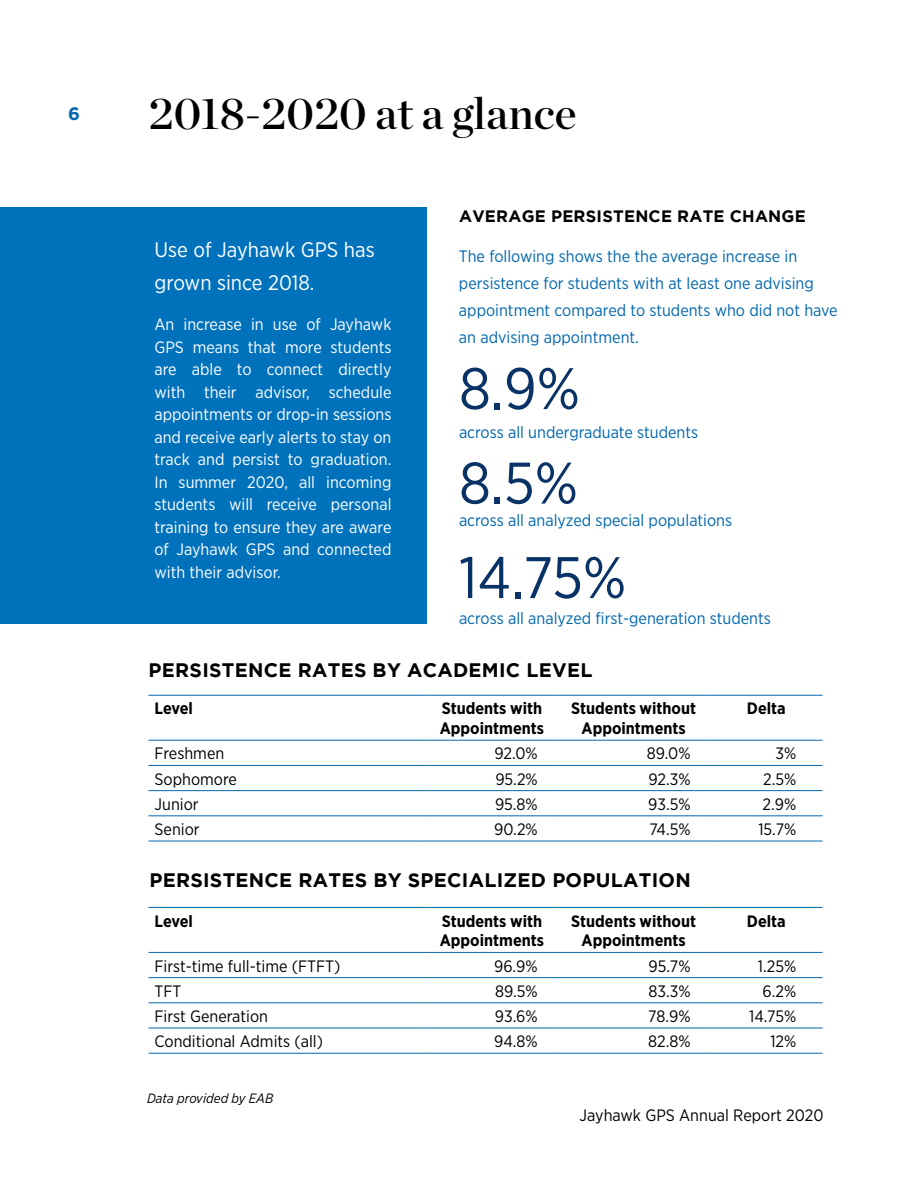
<style>
.page{position:relative;width:918px;height:1188px;background:#fff}
.page>*{position:absolute;margin:0;border:0;box-sizing:border-box;transform-origin:0 0}
.t1{font:58.5px "Gotham Narrow";color:#093266}
.t2{font:45px "Chronicle Display Semi";color:#000}
.t3{font:21px/33px "Gotham Narrow";color:#fff}
.t4{font:700 19.5px "Gotham";letter-spacing:.015em;color:#000}
.t5{font:700 18px "Gotham";color:#0067ae}
.t6{font:16.5px/22.5px "Gotham Narrow";color:#fff;text-align:justify}
.t7{font:16.5px/27px "Gotham Narrow";color:#0067ae}
.t8{font:16.5px "Gotham Narrow";color:#000}
.t9{font:700 16.5px "Gotham Narrow";color:#000}
.t10{font:700 16.5px "Gotham";letter-spacing:.015em;color:#000}
.t11{font:italic 13.5px "Gotham Narrow";color:#000}
</style>
<div class="page">
<div style="left:0;top:207px;width:427px;height:417px;background:#0072bc"></div>
<hr style="left:149px;top:1053px;width:278px;height:1px;background:#0067ae">
<hr style="left:427px;top:1053px;width:130px;height:1px;background:#0067ae">
<hr style="left:557px;top:1053px;width:153px;height:1px;background:#0067ae">
<hr style="left:710px;top:1053px;width:113px;height:1px;background:#0067ae">
<hr style="left:149px;top:1028px;width:278px;height:1px;background:#0067ae">
<hr style="left:427px;top:1028px;width:130px;height:1px;background:#0067ae">
<hr style="left:557px;top:1028px;width:153px;height:1px;background:#0067ae">
<hr style="left:710px;top:1028px;width:113px;height:1px;background:#0067ae">
<hr style="left:149px;top:1002px;width:278px;height:1px;background:#0067ae">
<hr style="left:427px;top:1002px;width:130px;height:1px;background:#0067ae">
<hr style="left:557px;top:1002px;width:153px;height:1px;background:#0067ae">
<hr style="left:710px;top:1002px;width:113px;height:1px;background:#0067ae">
<hr style="left:149px;top:977px;width:278px;height:1px;background:#0067ae">
<hr style="left:427px;top:977px;width:130px;height:1px;background:#0067ae">
<hr style="left:557px;top:977px;width:153px;height:1px;background:#0067ae">
<hr style="left:710px;top:977px;width:113px;height:1px;background:#0067ae">
<hr style="left:149px;top:952px;width:278px;height:1px;background:#0067ae">
<hr style="left:427px;top:952px;width:130px;height:1px;background:#0067ae">
<hr style="left:557px;top:952px;width:153px;height:1px;background:#0067ae">
<hr style="left:710px;top:952px;width:113px;height:1px;background:#0067ae">
<hr style="left:149px;top:907px;width:278px;height:1px;background:#0067ae">
<hr style="left:427px;top:907px;width:130px;height:1px;background:#0067ae">
<hr style="left:557px;top:907px;width:153px;height:1px;background:#0067ae">
<hr style="left:710px;top:907px;width:113px;height:1px;background:#0067ae">
<hr style="left:149px;top:841px;width:278px;height:1px;background:#0067ae">
<hr style="left:427px;top:841px;width:130px;height:1px;background:#0067ae">
<hr style="left:557px;top:841px;width:153px;height:1px;background:#0067ae">
<hr style="left:710px;top:841px;width:113px;height:1px;background:#0067ae">
<hr style="left:149px;top:815px;width:278px;height:1px;background:#0067ae">
<hr style="left:427px;top:815px;width:130px;height:1px;background:#0067ae">
<hr style="left:557px;top:815px;width:153px;height:1px;background:#0067ae">
<hr style="left:710px;top:815px;width:113px;height:1px;background:#0067ae">
<hr style="left:149px;top:790px;width:278px;height:1px;background:#0067ae">
<hr style="left:427px;top:790px;width:130px;height:1px;background:#0067ae">
<hr style="left:557px;top:790px;width:153px;height:1px;background:#0067ae">
<hr style="left:710px;top:790px;width:113px;height:1px;background:#0067ae">
<hr style="left:149px;top:765px;width:278px;height:1px;background:#0067ae">
<hr style="left:427px;top:765px;width:130px;height:1px;background:#0067ae">
<hr style="left:557px;top:765px;width:153px;height:1px;background:#0067ae">
<hr style="left:710px;top:765px;width:113px;height:1px;background:#0067ae">
<hr style="left:149px;top:740px;width:278px;height:1px;background:#0067ae">
<hr style="left:427px;top:740px;width:130px;height:1px;background:#0067ae">
<hr style="left:557px;top:740px;width:153px;height:1px;background:#0067ae">
<hr style="left:710px;top:740px;width:113px;height:1px;background:#0067ae">
<hr style="left:149px;top:695px;width:278px;height:1px;background:#0067ae">
<hr style="left:427px;top:695px;width:130px;height:1px;background:#0067ae">
<hr style="left:557px;top:695px;width:153px;height:1px;background:#0067ae">
<hr style="left:710px;top:695px;width:113px;height:1px;background:#0067ae">
<p class="t5" style="left:68px;top:103px;width:13px">6</p>
<h2 class="t2" style="left:149px;top:78px;width:430px">2018-2020 at a glance</h2>
<h3 class="t10" style="left:459px;top:206px;width:348px">AVERAGE PERSISTENCE RATE CHANGE</h3>
<p class="t7" style="left:459px;top:243px;width:380px">The following shows the the average increase in persistence for students with at least one advising appointment compared to students who did not have an advising appointment.</p>
<p class="t1" style="left:459px;top:352px;width:122px">8.9%</p>
<p class="t7" style="left:459px;top:418px;width:241px">across all undergraduate students</p>
<p class="t1" style="left:459px;top:447px;width:120px">8.5%</p>
<p class="t7" style="left:459px;top:506px;width:275px">across all analyzed special populations</p>
<p class="t1" style="left:459px;top:541px;width:169px">14.75%</p>
<p class="t7" style="left:459px;top:604px;width:313px">across all analyzed frst-generation students</p>
<h3 class="t4" style="left:149px;top:659px;width:445px">PERSISTENCE RATES BY ACADEMIC LEVEL</h3>
<h4 class="t9" style="left:155px;top:698px;width:40px">Level</h4>
<h4 class="t9" style="left:442px;top:698px;width:102px">Students with</h4>
<h4 class="t9" style="left:571px;top:698px;width:126px">Students without</h4>
<h4 class="t9" style="left:747px;top:698px;width:40px">Delta</h4>
<h4 class="t9" style="left:440px;top:718px;width:106px">Appointments</h4>
<h4 class="t9" style="left:582px;top:718px;width:106px">Appointments</h4>
<p class="t8" style="left:155px;top:743px;width:71px">Freshmen</p>
<p class="t8" style="left:494px;top:743px;width:45px">92.0%</p>
<p class="t8" style="left:647px;top:743px;width:45px">89.0%</p>
<p class="t8" style="left:776px;top:743px;width:22px">3%</p>
<p class="t8" style="left:155px;top:769px;width:84px">Sophomore</p>
<p class="t8" style="left:495px;top:769px;width:44px">95.2%</p>
<p class="t8" style="left:648px;top:769px;width:44px">92.3%</p>
<p class="t8" style="left:763px;top:769px;width:35px">2.5%</p>
<p class="t8" style="left:155px;top:794px;width:46px">Junior</p>
<p class="t8" style="left:495px;top:794px;width:44px">95.8%</p>
<p class="t8" style="left:648px;top:794px;width:44px">93.5%</p>
<p class="t8" style="left:763px;top:794px;width:35px">2.9%</p>
<p class="t8" style="left:155px;top:819px;width:47px">Senior</p>
<p class="t8" style="left:494px;top:819px;width:45px">90.2%</p>
<p class="t8" style="left:649px;top:819px;width:43px">74.5%</p>
<p class="t8" style="left:758px;top:819px;width:39px">15.7%</p>
<h3 class="t4" style="left:149px;top:869px;width:543px">PERSISTENCE RATES BY SPECIALIZED POPULATION</h3>
<h4 class="t9" style="left:155px;top:910px;width:40px">Level</h4>
<h4 class="t9" style="left:442px;top:910px;width:102px">Students with</h4>
<h4 class="t9" style="left:571px;top:910px;width:126px">Students without</h4>
<h4 class="t9" style="left:747px;top:910px;width:40px">Delta</h4>
<h4 class="t9" style="left:440px;top:930px;width:106px">Appointments</h4>
<h4 class="t9" style="left:582px;top:930px;width:106px">Appointments</h4>
<p class="t8" style="left:155px;top:956px;width:187px">First-time full-time (FTFT)</p>
<p class="t8" style="left:494px;top:956px;width:45px">96.9%</p>
<p class="t8" style="left:649px;top:956px;width:43px">95.7%</p>
<p class="t8" style="left:758px;top:956px;width:40px">1.25%</p>
<p class="t8" style="left:155px;top:981px;width:29px">TFT</p>
<p class="t8" style="left:495px;top:981px;width:44px">89.5%</p>
<p class="t8" style="left:648px;top:981px;width:44px">83.3%</p>
<p class="t8" style="left:763px;top:981px;width:35px">6.2%</p>
<p class="t8" style="left:155px;top:1006px;width:115px">First Generation</p>
<p class="t8" style="left:495px;top:1006px;width:44px">93.6%</p>
<p class="t8" style="left:648px;top:1006px;width:44px">78.9%</p>
<p class="t8" style="left:749px;top:1006px;width:49px">14.75%</p>
<p class="t8" style="left:155px;top:1031px;width:170px">Conditional Admits (all)</p>
<p class="t8" style="left:494px;top:1031px;width:45px">94.8%</p>
<p class="t8" style="left:648px;top:1031px;width:44px">82.8%</p>
<p class="t8" style="left:770px;top:1031px;width:27px">12%</p>
<h3 class="t3" style="left:154px;top:233px;width:222px">Use of Jayhawk GPS has grown since 2018.</h3>
<p class="t6" style="left:154px;top:313px;width:239px">An increase in use of Jayhawk GPS means that more students are able to connect directly with their advisor, schedule appointments or drop-in sessions and receive early alerts to stay on track and persist to graduation.<br>In summer 2020, all incoming students will receive personal training to ensure they are aware of Jayhawk GPS and connected with their advisor.</p>
<p class="t11" style="left:147px;top:1090px;width:128px">Data provided by EAB</p>
<p class="t8" style="left:580px;top:1105px;width:245px">Jayhawk GPS Annual Report 2020</p>
</div>
